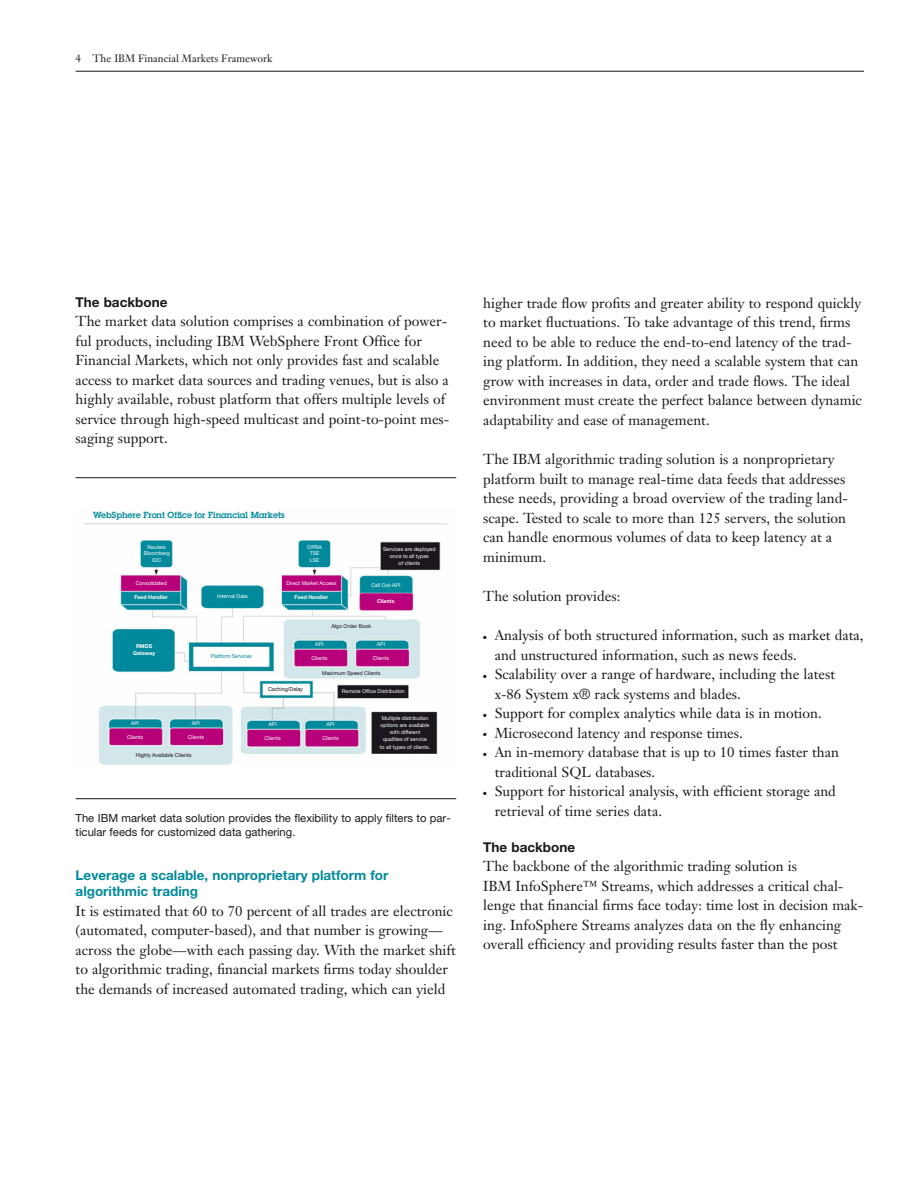
<style>
.page{position:relative;width:918px;height:1188px;background:#fff}
.page>*{position:absolute;margin:0;border:0;box-sizing:border-box;transform-origin:0 0}
.t1{font:14.25px/19.5px "Janson Text";color:#1a171c}
.t2{font:700 13.5px/16.5px "Helvetica Neue";color:#008a9b}
.t3{font:700 13.5px "Helvetica Neue";color:#1a171c}
.t4{font:11.25px/14.2px "Helvetica Neue";color:#1a171c}
.t5{font:10.5px "Janson Text";color:#1a171c}
.t6{font:600 8.7px "Lubalin Graph Std";color:#008a9b}
.t7{font:5.55px "Helvetica Neue CE";color:#1a171c;scale:.96 1}
.t8{font:5.55px "Helvetica Neue CE";color:#008a9b;scale:.94 1}
.t9{font:5.4px/6.4px "Helvetica Neue CE";color:#fff;text-align:center}
.t10{font:700 5.4px/6.4px "Helvetica Neue CE";color:#fff;text-align:center}
.t11{font:5.4px "Helvetica Neue CE";color:#1a171c}
.t12{font:5.4px "Helvetica Neue CE";color:#fff;scale:.95 1}
.t13{font:5.25px/7.1px "Helvetica Neue CE";color:#fff;text-align:center}
.s1{font-family:"Helvetica Neue";font-weight:300}
</style>
<div class="page">
<hr style="left:76px;top:71px;width:788px;height:1px;background:#1a171c">
<img style="left:84px;top:523px;width:363px;height:242px">
<hr style="left:76px;top:477px;width:380px;height:1px;background:#1a171c">
<hr style="left:76px;top:798px;width:380px;height:1px;background:#1a171c">
<p class="t5" style="left:76px;top:54px;width:198px">4 The IBM Financial Markets Framework</p>
<h3 class="t3" style="left:76px;top:297px;width:93px">The backbone</h3>
<p class="t1" style="left:76px;top:313px;width:375px">The market data solution comprises a combination of power&shy;ful products, including IBM WebSphere Front Office for Financial Markets, which not only provides fast and scalable access to market data sources and trading venues, but is also a highly available, robust platform that offers multiple levels of service through high-speed multicast and point-to-point mes&shy;saging support.</p>
<p class="t6" style="left:93px;top:512px;width:193px">WebSphere Front Office for Financial Markets</p>
<p class="t9" style="left:144px;top:544px;width:28px">Reuters<br>Bloomberg<br>IDC</p>
<p class="t9" style="left:307px;top:544px;width:16px">OPRA<br>TSE<br>LSE</p>
<p class="t9" style="left:136px;top:581px;width:33px">Consolidated</p>
<p class="t10" style="left:134px;top:595px;width:35px">Feed Handler</p>
<p class="t9" style="left:383px;top:546px;width:54px;line-height:7.1px">Services are deployed once to all types<br>of clients</p>
<p class="t9" style="left:286px;top:581px;width:52px">Direct Market Access</p>
<p class="t9" style="left:371px;top:583px;width:30px">Call Out-API</p>
<p class="t9" style="left:217px;top:593px;width:32px">Internal Data</p>
<p class="t10" style="left:295px;top:595px;width:35px">Feed Handler</p>
<p class="t10" style="left:377px;top:599px;width:19px">Clients</p>
<p class="t10" style="left:133px;top:644px;width:24px">RMDS<br>Gateway</p>
<p class="t12" style="left:131px;top:721px;width:10px">API</p>
<p class="t9" style="left:127px;top:734px;width:18px">Clients</p>
<p class="t11" style="left:331px;top:624px;width:41px">Algo Order Book</p>
<p class="t9" style="left:377px;top:642px;width:10px">API</p>
<p class="t9" style="left:315px;top:642px;width:10px">API</p>
<p class="t9" style="left:311px;top:655px;width:18px">Clients</p>
<p class="t8" style="left:211px;top:654px;width:45px">Platform Services</p>
<p class="t9" style="left:373px;top:655px;width:18px">Clients</p>
<p class="t11" style="left:322px;top:671px;width:60px">Maximum Speed Clients</p>
<p class="t9" style="left:192px;top:720px;width:10px">API</p>
<p class="t9" style="left:188px;top:734px;width:18px">Clients</p>
<p class="t7" style="left:268px;top:687px;width:38px">Caching/Delay</p>
<p class="t13" style="left:342px;top:688px;width:64px">Remote Office Distribution</p>
<p class="t9" style="left:268px;top:722px;width:10px">API</p>
<p class="t9" style="left:264px;top:735px;width:18px">Clients</p>
<p class="t9" style="left:326px;top:722px;width:10px">API</p>
<p class="t9" style="left:322px;top:735px;width:18px">Clients</p>
<p class="t13" style="left:380px;top:715px;width:52px">Multiple distribution options are available with different qualities of service<br>to all types of clients.</p>
<p class="t7" style="left:136px;top:753px;width:59px">Highly Available Clients</p>
<p class="t4" style="left:76px;top:812px;width:377px">The IBM market data solution provides the flexibility to apply filters to par&shy;ticular feeds for customized data gathering.</p>
<h3 class="t2" style="left:76px;top:868px;width:314px">Leverage a scalable, nonproprietary platform for algorithmic trading</h3>
<p class="t1" style="left:76px;top:902px;width:382px">It is estimated that 60 to 70 percent of all trades are electronic (automated, computer-based), and that number is growing— across the globe—with each passing day. With the market shift to algorithmic trading, financial markets firms today shoulder the demands of increased automated trading, which can yield</p>
<p class="t1" style="left:483px;top:295px;width:380px">higher trade flow profits and greater ability to respond quickly to market fluctuations. To take advantage of this trend, firms need to be able to reduce the end-to-end latency of the trad&shy;ing platform. In addition, they need a scalable system that can grow with increases in data, order and trade flows. The ideal environment must create the perfect balance between dynamic adaptability and ease of management.</p>
<p class="t1" style="left:483px;top:451px;width:366px">The IBM algorithmic trading solution is a nonproprietary platform built to manage real-time data feeds that addresses these needs, providing a broad overview of the trading land&shy;scape. Tested to scale to more than 125 servers, the solution can handle enormous volumes of data to keep latency at a minimum.</p>
<p class="t1" style="left:483px;top:588px;width:139px">The solution provides:</p>
<p class="t1" style="left:495px;top:627px;width:370px;text-indent:-11px">● Analysis of both structured information, such as market data, and unstructured information, such as news feeds.</p>
<p class="t1" style="left:495px;top:666px;width:342px;text-indent:-11px">● Scalability over a range of hardware, including the latest x-86 System x<span class="s1">®</span> rack systems and blades.</p>
<p class="t1" style="left:483px;top:705px;width:340px">● Support for complex analytics while data is in motion.</p>
<p class="t1" style="left:483px;top:724px;width:261px">● Microsecond latency and response times.</p>
<p class="t1" style="left:495px;top:744px;width:346px;text-indent:-11px">● An in-memory database that is up to 10 times faster than traditional SQL databases.</p>
<p class="t1" style="left:495px;top:783px;width:343px;text-indent:-11px">● Support for historical analysis, with efficient storage and retrieval of time series data.</p>
<h3 class="t3" style="left:483px;top:842px;width:93px">The backbone</h3>
<p class="t1" style="left:483px;top:858px;width:381px">The backbone of the algorithmic trading solution is<br>IBM InfoSphere™ Streams, which addresses a critical chal&shy;lenge that financial firms face today: time lost in decision mak&shy;ing. InfoSphere Streams analyzes data on the fly enhancing overall efficiency and providing results faster than the post</p>
</div>
